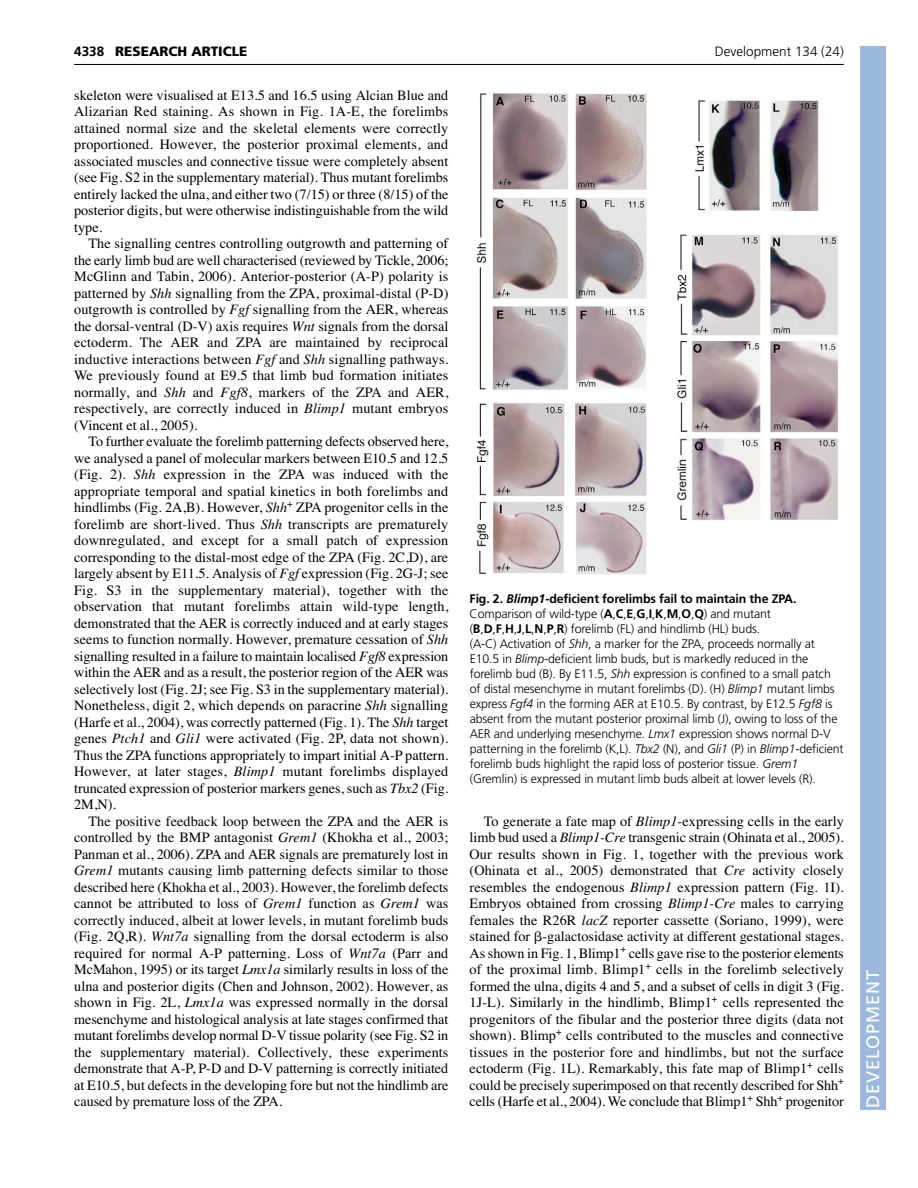
<style>
.page{position:relative;width:918px;height:1188px;background:#fff}
.page>*{position:absolute;margin:0;border:0;box-sizing:border-box;transform-origin:0 0}
.t1{font:18px "Frutiger LT Std";letter-spacing:.055em;color:#fff}
.t2{font:14.25px/16.5px "Times";letter-spacing:-.005em;color:#000;text-align:justify}
.t3{font:300 13.5px "Frutiger LT Std";color:#000}
.t4{font:900 13.5px "Frutiger LT Std";color:#000}
.t5{font:700 13.5px "Frutiger LT Std";color:#000}
.t6{font:300 12.3px/15px "Frutiger LT Std";letter-spacing:-.01em;color:#000}
.s1{font-style:italic}
.s2{font-family:"Mathematical Pi One"}
.s3{font-weight:700}
.s4{font-weight:700;font-style:italic}
</style>
<div class="page">
<hr style="left:74px;top:64px;width:770px;height:1px;background:#000">
<img style="left:476px;top:93px;width:362px;height:481px">
<div style="left:860px;top:46px;width:26px;height:1064px;background:#9cb9db"></div>
<p class="t4" style="left:115px;top:46px;width:134px">RESEARCH ARTICLE</p>
<p class="t3" style="left:715px;top:46px;width:131px">Development 134 (24)</p>
<p class="t5" style="left:74px;top:46px;width:32px">4338</p>
<p class="t2" style="left:74px;top:88px;width:376px">skeleton were visualised at E13.5 and 16.5 using Alcian Blue and Alizarian Red staining. As shown in Fig. 1A-E, the forelimbs attained normal size and the skeletal elements were correctly proportioned. However, the posterior proximal elements, and associated muscles and connective tissue were completely absent (see Fig. S2 in the supplementary material). Thus mutant forelimbs entirely lacked the ulna, and either two (7/15) or three (8/15) of the posterior digits, but were otherwise indistinguishable from the wild type.</p>
<p class="t2" style="left:74px;top:237px;width:376px;text-indent:14px">The signalling centres controlling outgrowth and patterning of the early limb bud are well characterised (reviewed by Tickle, 2006; McGlinn and Tabin, 2006). Anterior-posterior (A-P) polarity is patterned by <span class="s1">Shh</span> signalling from the ZPA, proximal-distal (P-D) outgrowth is controlled by <span class="s1">Fgf</span> signalling from the AER, whereas the dorsal-ventral (D-V) axis requires <span class="s1">Wnt</span> signals from the dorsal ectoderm. The AER and ZPA are maintained by reciprocal inductive interactions between <span class="s1">Fgf</span> and <span class="s1">Shh</span> signalling pathways.<br>We previously found at E9.5 that limb bud formation initiates normally, and <span class="s1">Shh</span> and <span class="s1">Fgf8</span>, markers of the ZPA and AER, respectively, are correctly induced in <span class="s1">Blimp1</span> mutant embryos (Vincent et al., 2005).</p>
<p class="t2" style="left:74px;top:435px;width:376px;text-indent:14px">To further evaluate the forelimb patterning defects observed here, we analysed a panel of molecular markers between E10.5 and 12.5 (Fig. 2). <span class="s1">Shh</span> expression in the ZPA was induced with the appropriate temporal and spatial kinetics in both forelimbs and hindlimbs (Fig. 2A,B). However, <span class="s1">Shh</span><sup>+</sup> ZPA progenitor cells in the forelimb are short-lived. Thus <span class="s1">Shh</span> transcripts are prematurely downregulated, and except for a small patch of expression corresponding to the distal-most edge of the ZPA (Fig. 2C,D), are largely absent by E11.5. Analysis of <span class="s1">Fgf</span> expression (Fig. 2G-J; see Fig. S3 in the supplementary material), together with the observation that mutant forelimbs attain wild-type length, demonstrated that the AER is correctly induced and at early stages seems to function normally. However, premature cessation of <span class="s1">Shh </span>signalling resulted in a failure to maintain localised <span class="s1">Fgf8</span> expression within the AER and as a result, the posterior region of the AER was selectively lost (Fig. 2J; see Fig. S3 in the supplementary material).<br>Nonetheless, digit 2, which depends on paracrine <span class="s1">Shh</span> signalling (Harfe et al., 2004), was correctly patterned (Fig. 1). The <span class="s1">Shh</span> target genes <span class="s1">Ptch1</span> and <span class="s1">Gli1</span> were activated (Fig. 2P, data not shown).<br>Thus the ZPA functions appropriately to impart initial A-P pattern.<br>However, at later stages, <span class="s1">Blimp1</span> mutant forelimbs displayed truncated expression of posterior markers genes, such as <span class="s1">Tbx2</span> (Fig.<br>2M,N).</p>
<p class="t2" style="left:74px;top:814px;width:376px;text-indent:14px">The positive feedback loop between the ZPA and the AER is controlled by the BMP antagonist <span class="s1">Grem1</span> (Khokha et al., 2003; Panman et al., 2006). ZPA and AER signals are prematurely lost in <span class="s1">Grem1</span> mutants causing limb patterning defects similar to those described here (Khokha et al., 2003). However, the forelimb defects cannot be attributed to loss of <span class="s1">Grem1</span> function as <span class="s1">Grem1</span> was correctly induced, albeit at lower levels, in mutant forelimb buds (Fig. 2Q,R). <span class="s1">Wnt7a</span> signalling from the dorsal ectoderm is also required for normal A-P patterning. Loss of <span class="s1">Wnt7a</span> (Parr and McMahon, 1995) or its target <span class="s1">Lmx1a</span> similarly results in loss of the ulna and posterior digits (Chen and Johnson, 2002). However, as shown in Fig. 2L, <span class="s1">Lmx1a</span> was expressed normally in the dorsal mesenchyme and histological analysis at late stages confirmed that mutant forelimbs develop normal D-V tissue polarity (see Fig. S2 in the supplementary material). Collectively, these experiments demonstrate that A-P, P-D and D-V patterning is correctly initiated at E10.5, but defects in the developing fore but not the hindlimb are caused by premature loss of the ZPA.</p>
<p class="t2" style="left:470px;top:814px;width:376px;text-indent:14px">To generate a fate map of <span class="s1">Blimp1</span>-expressing cells in the early limb bud used a <span class="s1">Blimp1-Cre</span> transgenic strain (Ohinata et al., 2005).<br>Our results shown in Fig. 1, together with the previous work (Ohinata et al., 2005) demonstrated that <span class="s1">Cre</span> activity closely resembles the endogenous <span class="s1">Blimp1</span> expression pattern (Fig. 1I).<br>Embryos obtained from crossing <span class="s1">Blimp1-Cre</span> males to carrying females the R26R <span class="s1">lacZ</span> reporter cassette (Soriano, 1999), were stained for <span class="s2">-</span>-galactosidase activity at different gestational stages.<br>As shown in Fig. 1, Blimp1<sup>+</sup> cells gave rise to the posterior elements of the proximal limb. Blimp1<sup>+</sup> cells in the forelimb selectively formed the ulna, digits 4 and 5, and a subset of cells in digit 3 (Fig.<br>1J-L). Similarly in the hindlimb, Blimp1<sup>+</sup> cells represented the progenitors of the fibular and the posterior three digits (data not shown). Blimp<sup>+</sup> cells contributed to the muscles and connective tissues in the posterior fore and hindlimbs, but not the surface ectoderm (Fig. 1L). Remarkably, this fate map of Blimp1<sup>+</sup> cells could be precisely superimposed on that recently described for Shh<sup>+ </sup>cells (Harfe et al., 2004). We conclude that Blimp1<sup>+</sup> Shh<sup>+</sup> progenitor</p>
<p class="t6" style="left:470px;top:592px;width:376px"><span class="s3">Fig. 2.</span> <span class="s4">Blimp1</span><span class="s3">-deficient forelimbs fail to maintain the ZPA.<br></span>Comparison of wild-type (<span class="s3">A</span>,<span class="s3">C</span>,<span class="s3">E</span>,<span class="s3">G</span>,<span class="s3">I</span>,<span class="s3">K</span>,<span class="s3">M</span>,<span class="s3">O</span>,<span class="s3">Q</span>) and mutant (<span class="s3">B</span>,<span class="s3">D</span>,<span class="s3">F</span>,<span class="s3">H</span>,<span class="s3">J</span>,<span class="s3">L</span>,<span class="s3">N</span>,<span class="s3">P</span>,<span class="s3">R</span>) forelimb (FL) and hindlimb (HL) buds.<br>(A-C) Activation of <span class="s1">Shh</span>, a marker for the ZPA, proceeds normally at E10.5 in <span class="s1">Blimp-</span>deficient limb buds, but is markedly reduced in the forelimb bud (B). By E11.5, <span class="s1">Shh</span> expression is confined to a small patch of distal mesenchyme in mutant forelimbs (D). (H) <span class="s1">Blimp1</span> mutant limbs express <span class="s1">Fgf4</span> in the forming AER at E10.5. By contrast, by E12.5 <span class="s1">Fgf8</span> is absent from the mutant posterior proximal limb (J), owing to loss of the AER and underlying mesenchyme. <span class="s1">Lmx1</span> expression shows normal D-V patterning in the forelimb (K,L). <span class="s1">Tbx2</span> (N), and <span class="s1">Gli1</span> (P) in <span class="s1">Blimp1-</span>deficient forelimb buds highlight the rapid loss of posterior tissue. <span class="s1">Grem1 </span>(Gremlin) is expressed in mutant limb buds albeit at lower levels (R).</p>
<p class="t1" style="left:862px;top:1108px;width:140px;rotate:-90deg">DEVELOPMENT</p>
</div>
